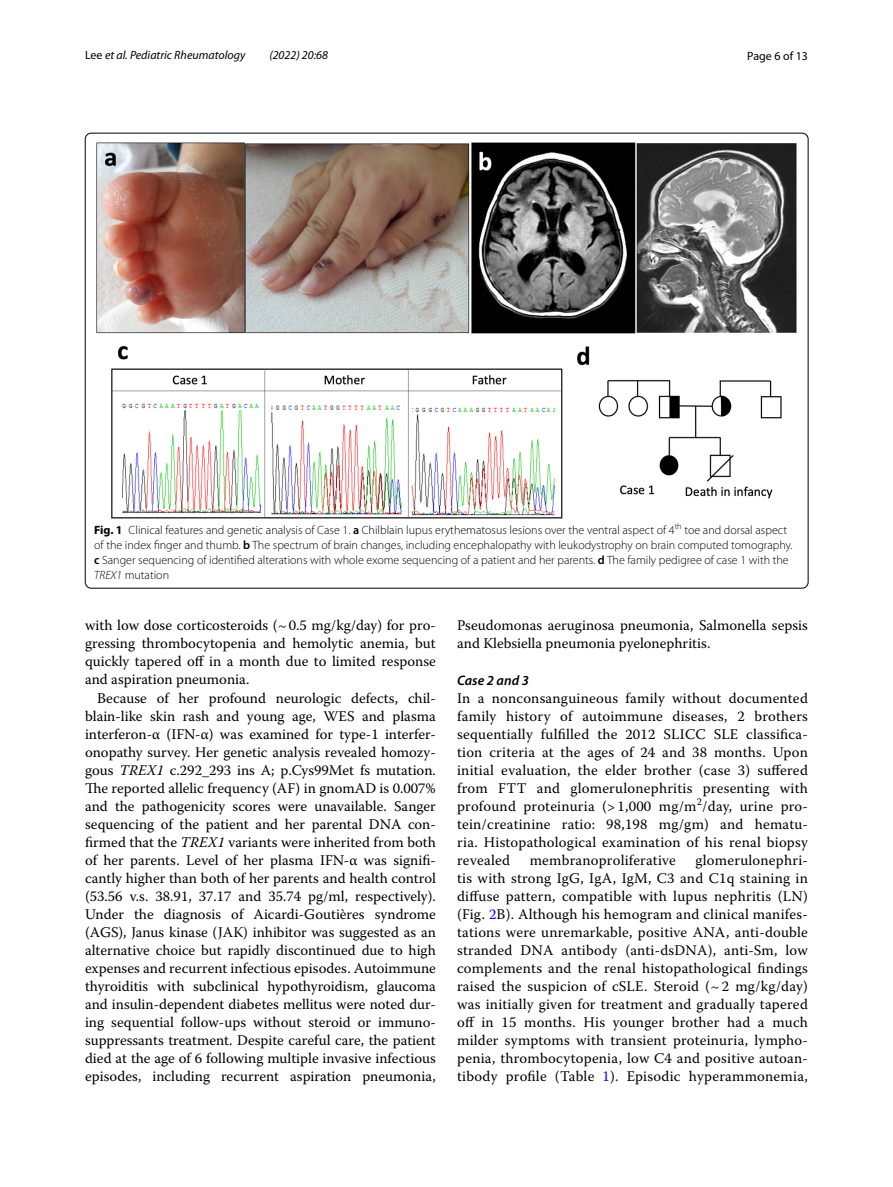
<style>
.page{position:relative;width:893px;height:1187px;background:#fff}
.page>*{position:absolute;margin:0;border:0;box-sizing:border-box;transform-origin:0 0}
.t1{font:14.7px/18px "Warnock Pro";letter-spacing:.005em;color:#000;text-align:justify}
.t2{font:italic 600 13.8px "Myriad Pro";color:#000}
.t3{font:300 12px/15px "Myriad Pro";color:#000}
.t4{font:italic 12px "Myriad Pro";color:#000}
.t5{font:12px "Myriad Pro";color:#000}
.s1{font-style:normal}
.s2{font-weight:700}
.s3{font-weight:600}
.s4{font-style:italic}
.s5{color:#00f}
</style>
<div class="page">
<img style="left:96px;top:142px;width:701px;height:377px">
<p class="t4" style="left:85px;top:48px;width:162px"><span class="s1">Lee</span> et al. Pediatric Rheumatology</p>
<p class="t4" style="left:269px;top:48px;width:60px">(2022) 20:68</p>
<p class="t5" style="left:747px;top:48px;width:62px">Page 6 of 13</p>
<p class="t3" style="left:94px;top:522px;width:700px"><span class="s2">Fig. 1</span> Clinical features and genetic analysis of Case 1. <span class="s3">a</span> Chilblain lupus erythematosus lesions over the ventral aspect of 4<sup>th</sup> toe and dorsal aspect of the index finger and thumb. <span class="s3">b</span> The spectrum of brain changes, including encephalopathy with leukodystrophy on brain computed tomography. <span class="s3">c</span> Sanger sequencing of identified alterations with whole exome sequencing of a patient and her parents. <span class="s3">d</span> The family pedigree of case 1 with the <span class="s4">TREX1</span> mutation</p>
<p class="t1" style="left:85px;top:616px;width:352px">with low dose corticosteroids (~0.5 mg/kg/day) for pro&shy;gressing thrombocytopenia and hemolytic anemia, but quickly tapered off in a month due to limited response and aspiration pneumonia.</p>
<p class="t1" style="left:85px;top:688px;width:352px;text-indent:12px">Because of her profound neurologic defects, chil&shy;blain-like skin rash and young age, WES and plasma interferon-α (IFN-α) was examined for type-1 interfer&shy;onopathy survey. Her genetic analysis revealed homozy&shy;gous <span class="s4">TREX1</span> c.292_293 ins A; p.Cys99Met fs mutation.<br>The reported allelic frequency (AF) in gnomAD is 0.007% and the pathogenicity scores were unavailable. Sanger sequencing of the patient and her parental DNA con&shy;firmed that the <span class="s4">TREX1</span> variants were inherited from both of her parents. Level of her plasma IFN-α was signifi&shy;cantly higher than both of her parents and health control (53.56 v.s. 38.91, 37.17 and 35.74 pg/ml, respectively).<br>Under the diagnosis of Aicardi-Goutières syndrome (AGS), Janus kinase (JAK) inhibitor was suggested as an alternative choice but rapidly discontinued due to high expenses and recurrent infectious episodes. Autoimmune thyroiditis with subclinical hypothyroidism, glaucoma and insulin-dependent diabetes mellitus were noted dur&shy;ing sequential follow-ups without steroid or immuno&shy;suppressants treatment. Despite careful care, the patient died at the age of 6 following multiple invasive infectious episodes, including recurrent aspiration pneumonia,</p>
<p class="t1" style="left:457px;top:616px;width:352px">Pseudomonas aeruginosa pneumonia, Salmonella sepsis and Klebsiella pneumonia pyelonephritis.</p>
<p class="t2" style="left:457px;top:671px;width:73px">Case 2 and 3</p>
<p class="t1" style="left:457px;top:688px;width:352px">In a nonconsanguineous family without documented family history of autoimmune diseases, 2 brothers sequentially fulfilled the 2012 SLICC SLE classifica&shy;tion criteria at the ages of 24 and 38 months. Upon initial evaluation, the elder brother (case 3) suffered from FTT and glomerulonephritis presenting with profound proteinuria (&gt; 1,000 mg/m<sup>2</sup>/day, urine pro&shy;tein/creatinine ratio: 98,198 mg/gm) and hematu&shy;ria. Histopathological examination of his renal biopsy revealed</p>
<p class="t1" style="left:457px;top:850px;width:352px;text-indent:238px">glomerulonephri&shy;tis with strong IgG, IgA, IgM, C3 and C1q staining in diffuse pattern, compatible with lupus nephritis (LN) (Fig. <span class="s5">2</span>B). Although his hemogram and clinical manifes&shy;tations were unremarkable, positive ANA, anti-double stranded DNA antibody (anti-dsDNA), anti-Sm, low complements and the renal histopathological findings raised the suspicion of cSLE. Steroid (~2 mg/kg/day) was initially given for treatment and gradually tapered off in 15 months. His younger brother had a much milder symptoms with transient proteinuria, lympho&shy;penia, thrombocytopenia, low C4 and positive autoan&shy;tibody profile (Table <span class="s5">1</span>). Episodic hyperammonemia,</p>
<p class="t1" style="left:530px;top:850px;width:148px">membranoproliferative</p>
</div>
